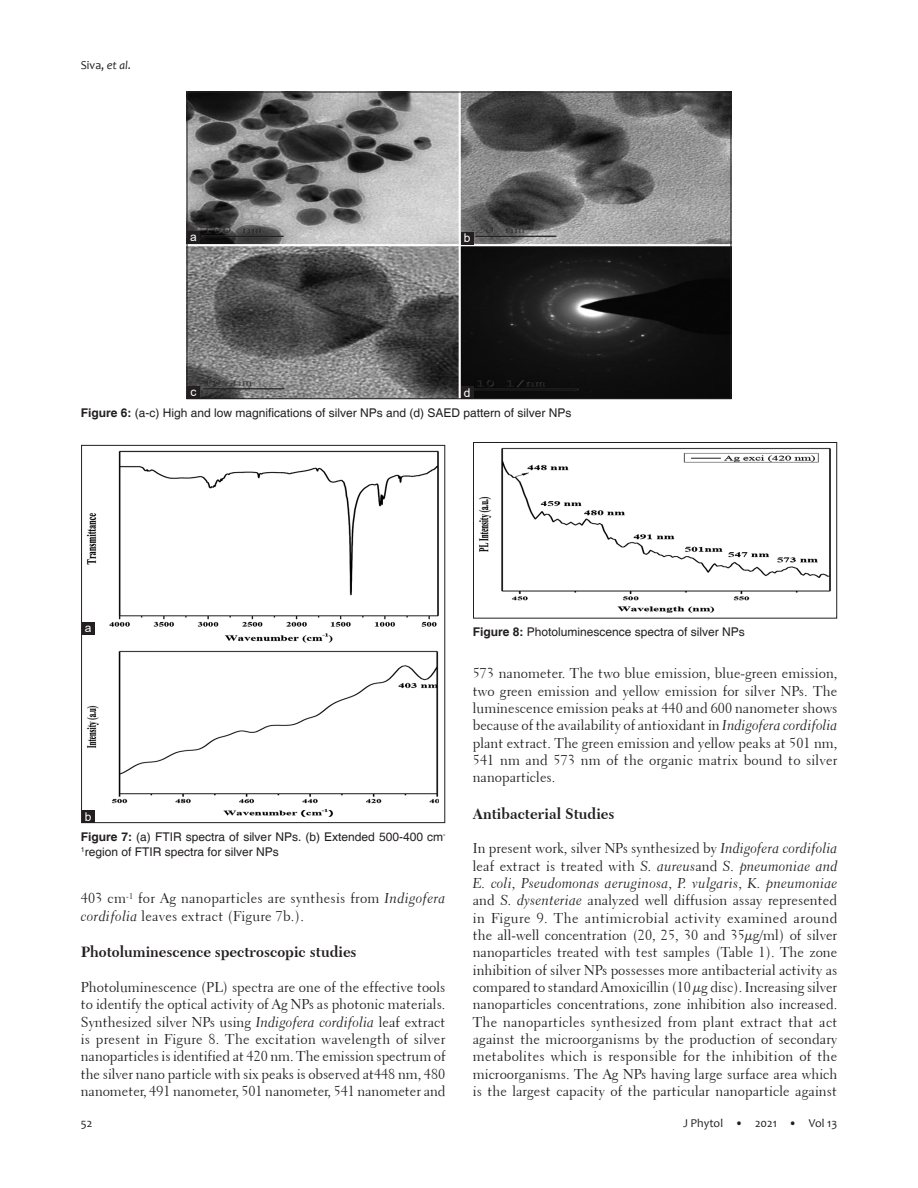
<style>
.page{position:relative;width:918px;height:1188px;background:#fff}
.page>*{position:absolute;margin:0;border:0;box-sizing:border-box;transform-origin:0 0}
.t1{font:700 15.75px "Transitional 511 BT";color:#231f20}
.TX{font:14.25px/17.4px "Transitional 521 BT Roman A";letter-spacing:.005em;color:#231f20;text-align:justify}
.FGC{font:12px/15px "Helvetica";color:#231f20}
.t2{font:12px "Candara";color:#231f20}
.LABEL{font:12px "Arial";color:#fff}
.s1{font-style:italic}
.s2{font-weight:700}
.s3{font-family:"Transitional 521 BT Cursive A"}
</style>
<div class="page">
<img style="left:479px;top:447px;width:352px;height:166px">
<div style="left:473px;top:442px;width:364px;height:176px;border:1px solid #231f20"></div>
<img style="left:86px;top:450px;width:353px;height:371px">
<div style="left:81px;top:445px;width:364px;height:378px;border:1px solid #231f20"></div>
<img style="left:189px;top:94px;width:540px;height:303px">
<div style="left:461px;top:386px;width:13px;height:13px;background:#231f20"></div>
<div style="left:187px;top:386px;width:13px;height:13px;background:#231f20"></div>
<div style="left:461px;top:232px;width:12px;height:12px;background:#231f20"></div>
<div style="left:187px;top:232px;width:13px;height:12px;background:#231f20"></div>
<div style="left:82px;top:810px;width:12px;height:13px;background:#231f20"></div>
<div style="left:82px;top:622px;width:13px;height:13px;background:#231f20"></div>
<p class="t2" style="left:81px;top:58px;width:52px">Siva, <span class="s1">et al</span>.</p>
<p class="LABEL" style="left:190px;top:229px;width:8px">a</p>
<p class="LABEL" style="left:464px;top:230px;width:8px">b</p>
<p class="LABEL" style="left:190px;top:383px;width:7px">c</p>
<p class="LABEL" style="left:464px;top:384px;width:8px">d</p>
<p class="FGC" style="left:81px;top:405px;width:492px"><span class="s2">Figure 6:</span> (a-c) High and low magnifications of silver NPs and (d) SAED pattern of silver NPs</p>
<p class="LABEL" style="left:85px;top:619px;width:8px">a</p>
<p class="LABEL" style="left:85px;top:808px;width:8px">b</p>
<p class="FGC" style="left:81px;top:829px;width:366px"><span class="s2">Figure 7:</span> (a) FTIR spectra of silver NPs. (b) Extended 500-400 cm<sup>-<br>1</sup>region of FTIR spectra for silver NPs</p>
<p class="TX" style="left:81px;top:890px;width:366px">403 cm<sup>-1</sup> for Ag nanoparticles are synthesis from <span class="s3">Indigofera cordifolia</span> leaves extract (Figure 7b.).</p>
<h2 class="t1" style="left:81px;top:942px;width:277px">Photoluminescence spectroscopic studies</h2>
<p class="TX" style="left:81px;top:978px;width:366px">Photoluminescence (PL) spectra are one of the effective tools to identify the optical activity of Ag NPs as photonic materials.<br>Synthesized silver NPs using <span class="s3">Indigofera cordifolia</span> leaf extract is present in Figure 8. The excitation wavelength of silver nanoparticles is identified at 420 nm. The emission spectrum of the silver nano particle with six peaks is observed at448 nm, 480 nanometer, 491 nanometer, 501 nanometer, 541 nanometer and</p>
<p class="FGC" style="left:473px;top:625px;width:274px"><span class="s2">Figure 8:</span> Photoluminescence spectra of silver NPs</p>
<p class="TX" style="left:473px;top:665px;width:366px">573 nanometer. The two blue emission, blue-green emission, two green emission and yellow emission for silver NPs. The luminescence emission peaks at 440 and 600 nanometer shows because of the availability of antioxidant in <span class="s3">Indigofera cordifolia </span>plant extract. The green emission and yellow peaks at 501 nm, 541 nm and 573 nm of the organic matrix bound to silver nanoparticles.</p>
<h2 class="t1" style="left:473px;top:804px;width:143px">Antibacterial Studies</h2>
<p class="TX" style="left:473px;top:840px;width:366px">In present work, silver NPs synthesized by <span class="s3">Indigofera cordifolia </span>leaf extract is treated with <span class="s3">S. aureus</span>and <span class="s3">S. pneumoniae and E. coli</span>, <span class="s3">Pseudomonas aeruginosa</span>, <span class="s3">P. vulgaris</span>, <span class="s3">K. pneumoniae </span>and <span class="s3">S. dysenteriae</span> analyzed well diffusion assay represented in Figure 9. The antimicrobial activity examined around the all-well concentration (20, 25, 30 and 35μg/ml) of silver nanoparticles treated with test samples (Table 1). The zone inhibition of silver NPs possesses more antibacterial activity as compared to standard Amoxicillin (10 μg disc). Increasing silver nanoparticles concentrations, zone inhibition also increased.<br>The nanoparticles synthesized from plant extract that act against the microorganisms by the production of secondary metabolites which is responsible for the inhibition of the microorganisms. The Ag NPs having large surface area which is the largest capacity of the particular nanoparticle against</p>
<p class="t2" style="left:81px;top:1115px;width:13px">52</p>
<p class="t2" style="left:683px;top:1115px;width:156px">J Phytol • 2021 • Vol 13</p>
</div>
